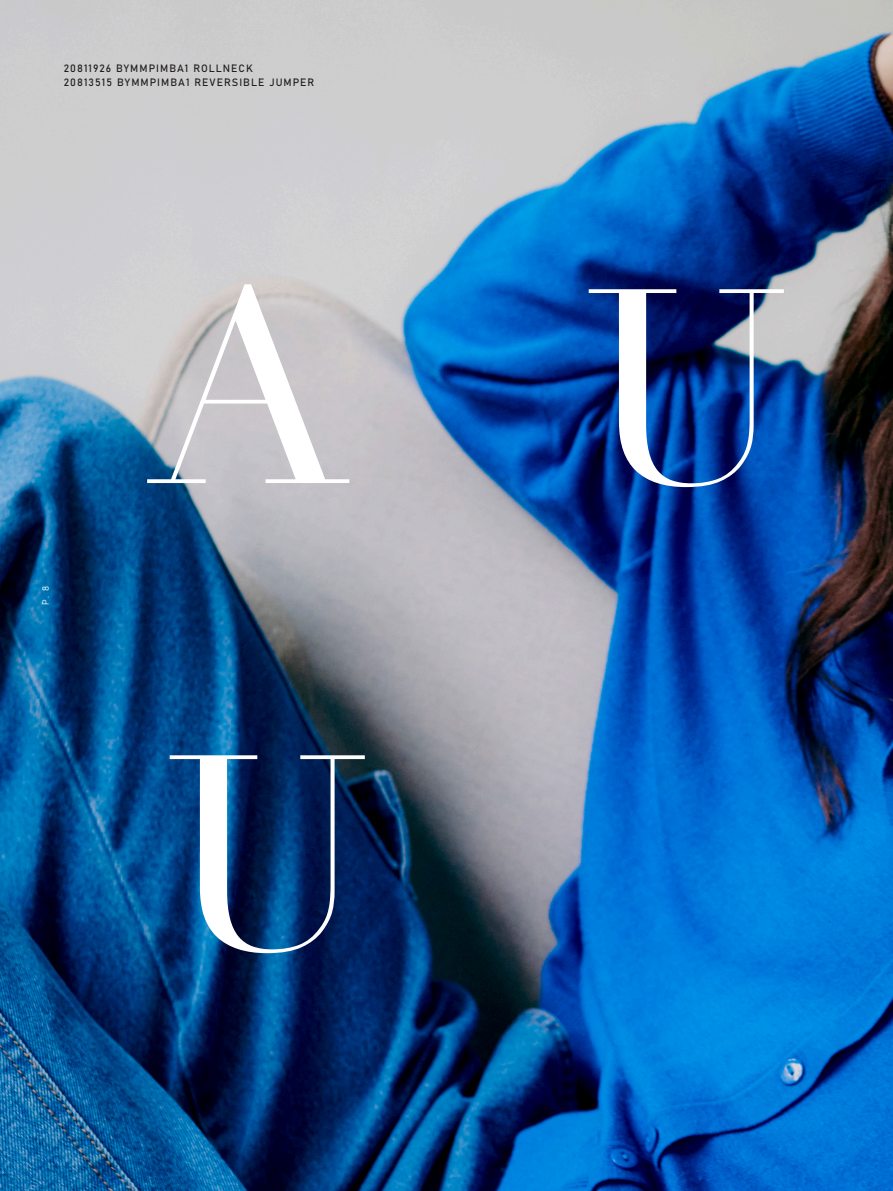
<style>
.page{position:relative;width:893px;height:1191px;background:#fff}
.page>*{position:absolute;margin:0;border:0;box-sizing:border-box;transform-origin:0 0}
.t1{font:272.1px "Didot";color:#fff}
.t2{font:10.5px/13.5px "Bahnschrift";letter-spacing:.1em;color:#231f20}
.t3{font:9px "Bahnschrift";color:#fff}
</style>
<div class="page">
<img style="left:0;top:0;width:893px;height:1191px">
<p class="t2" style="left:64px;top:62px;width:252px">20811926 BYMMPIMBA1 ROLLNECK<br>20813515 BYMMPIMBA1 REVERSIBLE JUMPER</p>
<p class="t3" style="left:40px;top:605px;width:20px;rotate:-90deg">P. 8</p>
<p class="t1" style="left:147px;top:225px;width:203px">A</p>
<p class="t1" style="left:164px;top:691px;width:208px">U</p>
<p class="t1" style="left:583px;top:225px;width:208px">U</p>
</div>
